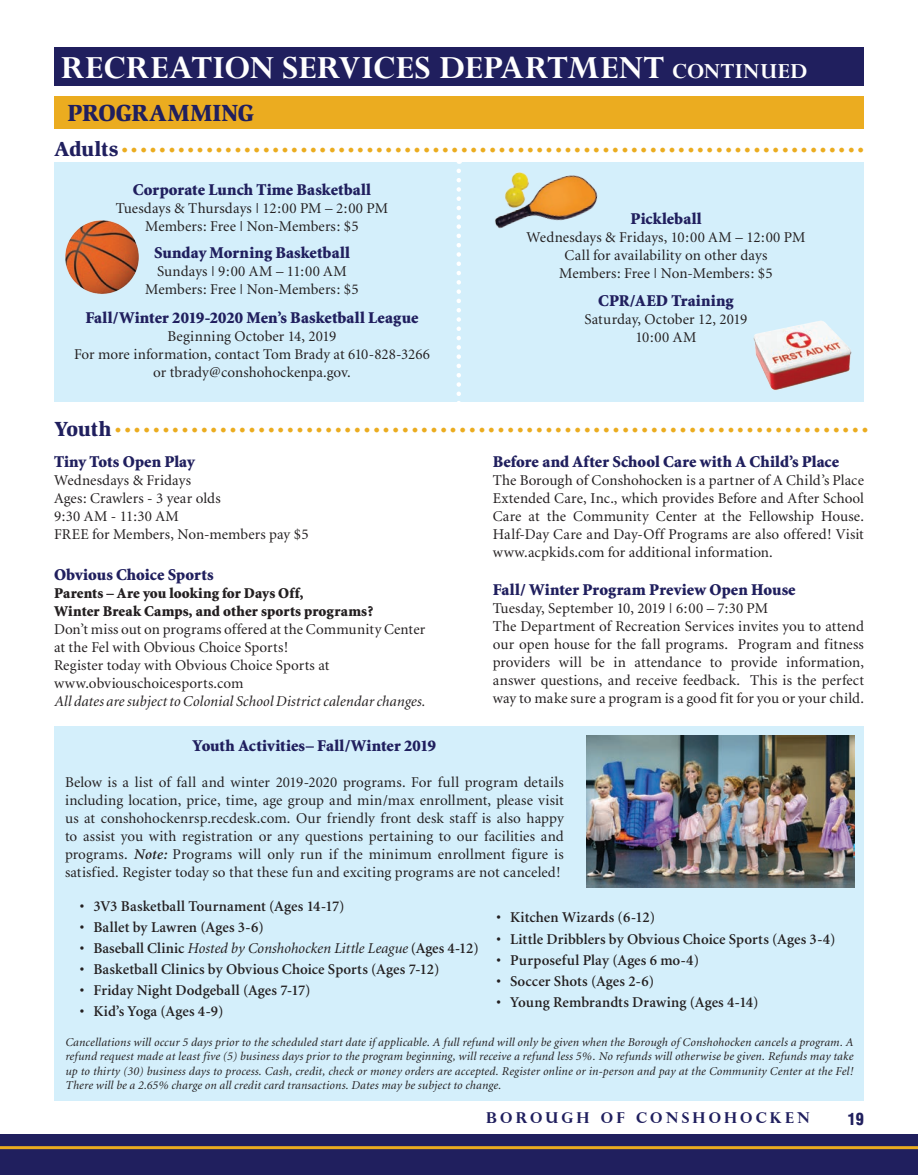
<style>
.page{position:relative;width:918px;height:1175px;background:#fff}
.page>*{position:absolute;margin:0;border:0;box-sizing:border-box;transform-origin:0 0}
.Body_Copy{font:700 36px "Perpetua";letter-spacing:.005em;color:#fff}
.Body_Copy-2{font:900 24px "Slimbach";letter-spacing:.005em;color:#201f5e}
.Body_Copy-3{font:900 18px "Minion";color:#ebac20}
.Body_Copy-4{font:900 16.5px "Minion";letter-spacing:.005em;color:#201f5e}
.t1{font:900 condensed 16.5px "Helvetica";color:#201f5e}
.Body_Copy-5{font:15px/18px "Minion";letter-spacing:.005em;color:#231f20;text-align:justify}
.t2{font:600 15px "Minion";letter-spacing:.01em;color:#231f20}
.Body_Copy-6{font:italic 15px "Minion";letter-spacing:.005em;color:#231f20}
.Body_Copy-7{font:900 15px "Minion";letter-spacing:.005em;color:#231f20}
.t3{font:700 15px "Perpetua Titling";letter-spacing:.21em;color:#201f5e}
.Body_Copy-8{font:italic 12px/14.4px "Minion";letter-spacing:.015em;color:#231f20;text-align:justify}
.s1{font-size:24px}
.s2{font-family:"Slimbach";font-size:21px;color:#201f5e}
.s3{font-weight:600;font-style:italic}
.s4{font-weight:600;font-style:normal}
</style>
<div class="page">
<div style="left:0;top:1134px;width:918px;height:40px;background:#201f5e"></div>
<hr style="left:0;top:1146px;width:918px;height:3px;background:#ebac20">
<div style="left:54px;top:725px;width:810px;height:375px;background:#d4effb"></div>
<div style="left:54px;top:96px;width:810px;height:32px;background:#ebac20"></div>
<div style="left:54px;top:47px;width:810px;height:39px;background:#201f5e"></div>
<div style="left:54px;top:162px;width:810px;height:239px;background:#d4effb"></div>
<img style="left:587px;top:736px;width:267px;height:151px">
<img style="left:495px;top:172px;width:103px;height:57px">
<img style="left:753px;top:320px;width:99px;height:70px">
<img style="left:62px;top:217px;width:80px;height:81px;border-radius:40px">
<svg style="left:457px;top:171px;width:4px;height:231px"></svg>
<p class="Body_Copy" style="left:61px;top:45px;width:748px">RECREATION SERVICES DEPARTMENT <span class="s1">CONTINUED</span></p>
<p class="Body_Copy-2" style="left:68px;top:98px;width:188px">PROGRAMMING</p>
<p class="Body_Copy-3" style="left:54px;top:141px;width:811px"><span class="s2">Adults</span> • • • • • • • • • • • • • • • • • • • • • • • • • • • • • • • • • • • • • • • • • • • • • • • • • • • • • • • • • • • • • • • • • • • • • • • • • • • • • • •</p>
<p class="Body_Copy-4" style="left:133px;top:181px;width:240px">Corporate Lunch Time Basketball</p>
<p class="Body_Copy-5" style="left:116px;top:199px;width:274px">Tuesdays &amp; Thursdays | 12:00 PM – 2:00 PM</p>
<p class="Body_Copy-5" style="left:145px;top:217px;width:215px">Members: Free | Non-Members: $5</p>
<p class="Body_Copy-4" style="left:154px;top:244px;width:197px">Sunday Morning Basketball</p>
<p class="Body_Copy-5" style="left:157px;top:263px;width:191px">Sundays | 9:00 AM – 11:00 AM</p>
<p class="Body_Copy-5" style="left:145px;top:281px;width:215px">Members: Free | Non-Members: $5</p>
<p class="Body_Copy-4" style="left:85px;top:309px;width:335px">Fall/Winter 2019-2020 Men’s Basketball League</p>
<p class="Body_Copy-5" style="left:168px;top:328px;width:170px">Beginning October 14, 2019</p>
<p class="Body_Copy-5" style="left:74px;top:346px;width:357px">For more information, contact Tom Brady at 610-828-3266</p>
<p class="Body_Copy-5" style="left:153px;top:364px;width:199px">or tbrady@conshohockenpa.gov.</p>
<p class="Body_Copy-4" style="left:630px;top:210px;width:73px">Pickleball</p>
<p class="Body_Copy-5" style="left:527px;top:228px;width:280px">Wednesdays &amp; Fridays, 10:00 AM – 12:00 PM</p>
<p class="Body_Copy-5" style="left:565px;top:246px;width:204px">Call for availability on other days</p>
<p class="Body_Copy-5" style="left:559px;top:264px;width:215px">Members: Free | Non-Members: $5</p>
<p class="Body_Copy-4" style="left:598px;top:293px;width:137px">CPR/AED Training</p>
<p class="Body_Copy-5" style="left:585px;top:311px;width:164px">Saturday, October 12, 2019</p>
<p class="Body_Copy-5" style="left:635px;top:329px;width:63px">10:00 AM</p>
<p class="Body_Copy-3" style="left:54px;top:421px;width:816px"><span class="s2">Youth</span> • • • • • • • • • • • • • • • • • • • • • • • • • • • • • • • • • • • • • • • • • • • • • • • • • • • • • • • • • • • • • • • • • • • • • • • • • • • • • • •</p>
<p class="Body_Copy-4" style="left:54px;top:453px;width:142px">Tiny Tots Open Play</p>
<p class="Body_Copy-5" style="left:54px;top:472px;width:139px">Wednesdays &amp; Fridays</p>
<p class="Body_Copy-5" style="left:54px;top:490px;width:168px">Ages: Crawlers - 3 year olds</p>
<p class="Body_Copy-5" style="left:54px;top:508px;width:127px">9:30 AM - 11:30 AM</p>
<p class="Body_Copy-5" style="left:54px;top:526px;width:256px">FREE for Members, Non-members pay $5</p>
<p class="Body_Copy-4" style="left:54px;top:566px;width:161px">Obvious Choice Sports</p>
<p class="Body_Copy-7" style="left:54px;top:586px;width:251px">Parents – Are you looking for Days Off,</p>
<p class="Body_Copy-7" style="left:54px;top:604px;width:321px">Winter Break Camps, and other sports programs?</p>
<p class="Body_Copy-5" style="left:54px;top:621px;width:373px">Don’t miss out on programs offered at the Community Center at the Fel with Obvious Choice Sports!</p>
<p class="Body_Copy-5" style="left:54px;top:657px;width:277px">Register today with Obvious Choice Sports at</p>
<p class="Body_Copy-5" style="left:54px;top:675px;width:191px">www.obviouschoicesports.com</p>
<p class="Body_Copy-6" style="left:54px;top:694px;width:373px">All dates are subject to Colonial School District calendar changes.</p>
<p class="Body_Copy-4" style="left:493px;top:453px;width:348px">Before and After School Care with A Child’s Place</p>
<p class="Body_Copy-5" style="left:493px;top:472px;width:373px">The Borough of Conshohocken is a partner of A Child’s Place Extended Care, Inc., which provides Before and After School Care at the Community Center at the Fellowship House.<br>Half-Day Care and Day-Off Programs are also offered! Visit www.acpkids.com for additional information.</p>
<p class="Body_Copy-4" style="left:493px;top:581px;width:305px">Fall/ Winter Program Preview Open House</p>
<p class="Body_Copy-5" style="left:493px;top:600px;width:277px">Tuesday, September 10, 2019 | 6:00 – 7:30 PM</p>
<p class="Body_Copy-5" style="left:493px;top:618px;width:373px">The Department of Recreation Services invites you to attend our open house for the fall programs. Program and fitness providers will be in attendance to provide information, answer questions, and receive feedback. This is the perfect way to make sure a program is a good fit for you or your child.</p>
<p class="Body_Copy-4" style="left:193px;top:737px;width:245px">Youth Activities– Fall/Winter 2019</p>
<p class="Body_Copy-5" style="left:65px;top:773px;width:500px">Below is a list of fall and winter 2019-2020 programs. For full program details including location, price, time, age group and min/max enrollment, please visit us at conshohockenrsp.recdesk.com. Our friendly front desk staff is also happy to assist you with registration or any questions pertaining to our facilities and programs. <span class="s3">Note:</span> Programs will only run if the minimum enrollment figure is satisfied. Register today so that these fun and exciting programs are not canceled!</p>
<p class="t2" style="left:497px;top:910px;width:160px">• Kitchen Wizards (6-12)</p>
<p class="t2" style="left:497px;top:931px;width:341px">• Little Dribblers by Obvious Choice Sports (Ages 3-4)</p>
<p class="t2" style="left:497px;top:952px;width:204px">• Purposeful Play (Ages 6 mo-4)</p>
<p class="t2" style="left:497px;top:973px;width:159px">• Soccer Shots (Ages 2-6)</p>
<p class="t2" style="left:497px;top:994px;width:264px">• Young Rembrandts Drawing (Ages 4-14)</p>
<p class="t2" style="left:80px;top:898px;width:266px">• 3V3 Basketball Tournament (Ages 14-17)</p>
<p class="t2" style="left:80px;top:919px;width:186px">• Ballet by Lawren (Ages 3-6)</p>
<p class="Body_Copy-6" style="left:80px;top:940px;width:400px"><span class="s4">• Baseball Clinic</span> Hosted by Conshohocken Little League <span class="s4">(Ages 4-12)</span></p>
<p class="t2" style="left:80px;top:961px;width:361px">• Basketball Clinics by Obvious Choice Sports (Ages 7-12)</p>
<p class="t2" style="left:80px;top:982px;width:232px">• Friday Night Dodgeball (Ages 7-17)</p>
<p class="t2" style="left:80px;top:1003px;width:145px">• Kid’s Yoga (Ages 4-9)</p>
<p class="Body_Copy-8" style="left:65px;top:1035px;width:790px">Cancellations will occur 5 days prior to the scheduled start date if applicable. A full refund will only be given when the Borough of Conshohocken cancels a program. A refund request made at least five (5) business days prior to the program beginning, will receive a refund less 5%. No refunds will otherwise be given. Refunds may take up to thirty (30) business days to process. Cash, credit, check or money orders are accepted. Register online or in-person and pay at the Community Center at the Fel!<br>There will be a 2.65% charge on all credit card transactions. Dates may be subject to change.</p>
<p class="t3" style="left:486px;top:1108px;width:325px">BOROUGH OF CONSHOHOCKEN</p>
<p class="t1" style="left:848px;top:1108px;width:18px">19</p>
</div>
